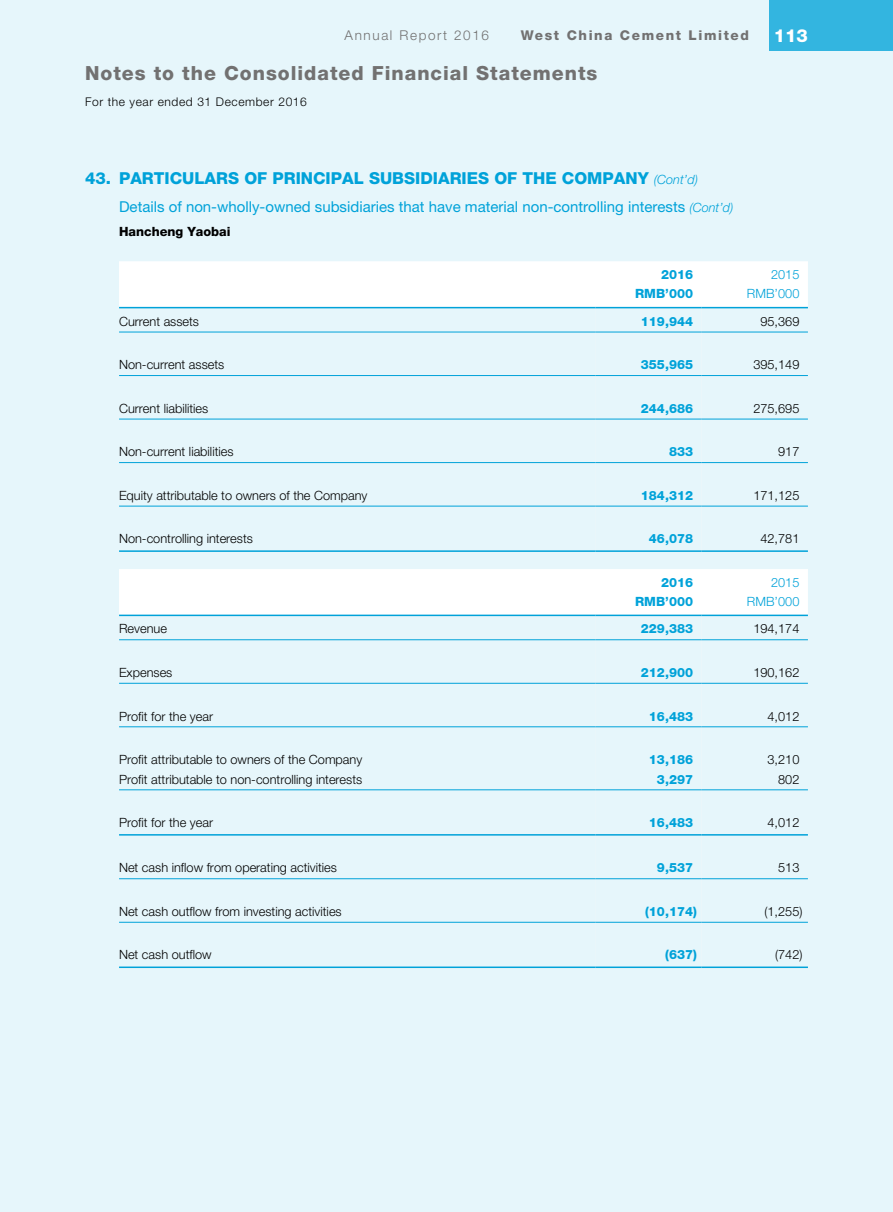
<style>
.page{position:relative;width:893px;height:1212px;background:#e6f6fb}
.page>*{position:absolute;margin:0;border:0;box-sizing:border-box;transform-origin:0 0}
.t1{font:800 19.5px "Helvetica Neue LT Std";letter-spacing:.05em;color:#727171}
.t2{font:800 18px "Helvetica Neue LT Std";color:#fff}
.t3{font:800 16.5px "Helvetica Neue LT Std";color:#00a2d9}
.t4{font:15px "Helvetica Neue LT Std";color:#00a2d9}
.t5{font:800 13.5px "Helvetica Neue LT Std";letter-spacing:.12em;color:#727171}
.t6{font:300 13.5px "Helvetica Neue LT Std";letter-spacing:.12em;color:#727171}
.t7{font:300 12.75px "Helvetica Neue LT Std";color:#000}
.t8{font:800 12.75px "Helvetica Neue LT Std";color:#00a2d9}
.t9{font:300 12.75px "Helvetica Neue LT Std";color:#00a2d9}
.t10{font:800 12.75px "Helvetica Neue LT Std";color:#000}
.t11{font:300 12px "Helvetica Neue LT Std";letter-spacing:.05em;color:#000}
.s1{font-weight:300;font-style:italic;font-size:12.75px}
</style>
<div class="page">
<div style="left:770px;top:0;width:123px;height:51px;background:#33b5e0"></div>
<svg style="left:119px;top:261px;width:689px;height:289px"></svg>
<hr style="left:119px;top:307px;width:476px;height:1px;background:#00a2d9">
<hr style="left:595px;top:307px;width:107px;height:1px;background:#00a2d9">
<hr style="left:702px;top:307px;width:106px;height:1px;background:#00a2d9">
<hr style="left:119px;top:332px;width:476px;height:1px;background:#00a2d9">
<hr style="left:595px;top:332px;width:107px;height:1px;background:#00a2d9">
<hr style="left:702px;top:332px;width:106px;height:1px;background:#00a2d9">
<hr style="left:119px;top:375px;width:476px;height:1px;background:#00a2d9">
<hr style="left:595px;top:375px;width:107px;height:1px;background:#00a2d9">
<hr style="left:702px;top:375px;width:106px;height:1px;background:#00a2d9">
<hr style="left:119px;top:419px;width:476px;height:1px;background:#00a2d9">
<hr style="left:595px;top:419px;width:107px;height:1px;background:#00a2d9">
<hr style="left:702px;top:419px;width:106px;height:1px;background:#00a2d9">
<hr style="left:119px;top:462px;width:476px;height:1px;background:#00a2d9">
<hr style="left:595px;top:462px;width:107px;height:1px;background:#00a2d9">
<hr style="left:702px;top:462px;width:106px;height:1px;background:#00a2d9">
<hr style="left:119px;top:506px;width:476px;height:1px;background:#00a2d9">
<hr style="left:595px;top:506px;width:107px;height:1px;background:#00a2d9">
<hr style="left:702px;top:506px;width:106px;height:1px;background:#00a2d9">
<hr style="left:119px;top:550px;width:476px;height:2px;background:#00a2d9">
<hr style="left:595px;top:550px;width:107px;height:2px;background:#00a2d9">
<hr style="left:702px;top:550px;width:106px;height:2px;background:#00a2d9">
<svg style="left:119px;top:569px;width:689px;height:397px;background:#e7f6fb"></svg>
<hr style="left:119px;top:615px;width:476px;height:1px;background:#00a2d9">
<hr style="left:595px;top:615px;width:107px;height:1px;background:#00a2d9">
<hr style="left:702px;top:615px;width:106px;height:1px;background:#00a2d9">
<hr style="left:119px;top:639px;width:476px;height:1px;background:#00a2d9">
<hr style="left:595px;top:639px;width:107px;height:1px;background:#00a2d9">
<hr style="left:702px;top:639px;width:106px;height:1px;background:#00a2d9">
<hr style="left:119px;top:683px;width:476px;height:1px;background:#00a2d9">
<hr style="left:595px;top:683px;width:107px;height:1px;background:#00a2d9">
<hr style="left:702px;top:683px;width:106px;height:1px;background:#00a2d9">
<hr style="left:119px;top:726px;width:476px;height:1px;background:#00a2d9">
<hr style="left:595px;top:726px;width:107px;height:1px;background:#00a2d9">
<hr style="left:702px;top:726px;width:106px;height:1px;background:#00a2d9">
<hr style="left:119px;top:789px;width:476px;height:1px;background:#00a2d9">
<hr style="left:595px;top:789px;width:107px;height:1px;background:#00a2d9">
<hr style="left:702px;top:789px;width:106px;height:1px;background:#00a2d9">
<hr style="left:119px;top:834px;width:476px;height:1px;background:#00a2d9">
<hr style="left:595px;top:834px;width:107px;height:1px;background:#00a2d9">
<hr style="left:702px;top:834px;width:106px;height:1px;background:#00a2d9">
<hr style="left:119px;top:878px;width:476px;height:1px;background:#00a2d9">
<hr style="left:595px;top:878px;width:107px;height:1px;background:#00a2d9">
<hr style="left:702px;top:878px;width:106px;height:1px;background:#00a2d9">
<hr style="left:119px;top:922px;width:476px;height:1px;background:#00a2d9">
<hr style="left:595px;top:922px;width:107px;height:1px;background:#00a2d9">
<hr style="left:702px;top:922px;width:106px;height:1px;background:#00a2d9">
<hr style="left:119px;top:966px;width:476px;height:2px;background:#00a2d9">
<hr style="left:595px;top:966px;width:107px;height:2px;background:#00a2d9">
<hr style="left:702px;top:966px;width:106px;height:2px;background:#00a2d9">
<p class="t6" style="left:345px;top:27px;width:146px">Annual Report 2016</p>
<p class="t5" style="left:521px;top:27px;width:230px">West China Cement Limited</p>
<h2 class="t2" style="left:774px;top:24px;width:36px">113</h2>
<h1 class="t1" style="left:85px;top:61px;width:514px">Notes to the Consolidated Financial Statements</h1>
<p class="t11" style="left:85px;top:94px;width:223px">For the year ended 31 December 2016</p>
<p class="t3" style="left:85px;top:168px;width:614px">43. PARTICULARS OF PRINCIPAL SUBSIDIARIES OF THE COMPANY <span class="s1">(Cont’d)</span></p>
<p class="t4" style="left:119px;top:197px;width:616px">Details of non-wholly-owned subsidiaries that have material non-controlling interests <span class="s1">(Cont’d)</span></p>
<p class="t10" style="left:119px;top:223px;width:113px">Hancheng Yaobai</p>
<p class="t8" style="left:661px;top:267px;width:34px">2016</p>
<p class="t9" style="left:771px;top:266px;width:30px">2015</p>
<p class="t8" style="left:635px;top:286px;width:60px">RMB’000</p>
<p class="t9" style="left:747px;top:286px;width:54px">RMB’000</p>
<p class="t7" style="left:119px;top:313px;width:82px">Current assets</p>
<p class="t8" style="left:641px;top:314px;width:54px">119,944</p>
<p class="t7" style="left:760px;top:313px;width:40px">95,369</p>
<p class="t7" style="left:119px;top:357px;width:107px">Non-current assets</p>
<p class="t8" style="left:641px;top:357px;width:54px">355,965</p>
<p class="t7" style="left:753px;top:357px;width:48px">395,149</p>
<p class="t7" style="left:119px;top:400px;width:91px">Current liabilities</p>
<p class="t8" style="left:641px;top:401px;width:54px">244,686</p>
<p class="t7" style="left:753px;top:400px;width:48px">275,695</p>
<p class="t7" style="left:119px;top:444px;width:116px">Non-current liabilities</p>
<p class="t8" style="left:669px;top:444px;width:26px">833</p>
<p class="t7" style="left:778px;top:444px;width:23px">917</p>
<p class="t7" style="left:119px;top:487px;width:250px">Equity attributable to owners of the Company</p>
<p class="t8" style="left:641px;top:488px;width:54px">184,312</p>
<p class="t7" style="left:753px;top:487px;width:48px">171,125</p>
<p class="t7" style="left:119px;top:531px;width:135px">Non-controlling interests</p>
<p class="t8" style="left:649px;top:531px;width:46px">46,078</p>
<p class="t7" style="left:760px;top:531px;width:40px">42,781</p>
<p class="t8" style="left:661px;top:574px;width:34px">2016</p>
<p class="t9" style="left:771px;top:574px;width:30px">2015</p>
<p class="t8" style="left:635px;top:594px;width:60px">RMB’000</p>
<p class="t9" style="left:747px;top:594px;width:54px">RMB’000</p>
<p class="t7" style="left:119px;top:621px;width:49px">Revenue</p>
<p class="t8" style="left:641px;top:621px;width:54px">229,383</p>
<p class="t7" style="left:753px;top:621px;width:48px">194,174</p>
<p class="t7" style="left:119px;top:665px;width:55px">Expenses</p>
<p class="t8" style="left:641px;top:665px;width:54px">212,900</p>
<p class="t7" style="left:753px;top:665px;width:48px">190,162</p>
<p class="t7" style="left:119px;top:708px;width:96px">Profit for the year</p>
<p class="t8" style="left:649px;top:708px;width:46px">16,483</p>
<p class="t7" style="left:767px;top:708px;width:33px">4,012</p>
<p class="t7" style="left:119px;top:752px;width:245px">Profit attributable to owners of the Company</p>
<p class="t8" style="left:649px;top:752px;width:46px">13,186</p>
<p class="t7" style="left:767px;top:752px;width:33px">3,210</p>
<p class="t7" style="left:119px;top:771px;width:245px">Profit attributable to non-controlling interests</p>
<p class="t8" style="left:657px;top:771px;width:38px">3,297</p>
<p class="t7" style="left:778px;top:771px;width:23px">802</p>
<p class="t7" style="left:119px;top:815px;width:96px">Profit for the year</p>
<p class="t8" style="left:649px;top:815px;width:46px">16,483</p>
<p class="t7" style="left:767px;top:815px;width:33px">4,012</p>
<p class="t7" style="left:119px;top:860px;width:219px">Net cash inflow from operating activities</p>
<p class="t8" style="left:657px;top:860px;width:38px">9,537</p>
<p class="t7" style="left:778px;top:860px;width:23px">513</p>
<p class="t7" style="left:119px;top:903px;width:224px">Net cash outflow from investing activities</p>
<p class="t8" style="left:645px;top:904px;width:53px">(10,174)</p>
<p class="t7" style="left:764px;top:903px;width:40px">(1,255)</p>
<p class="t7" style="left:119px;top:947px;width:94px">Net cash outflow</p>
<p class="t8" style="left:665px;top:947px;width:33px">(637)</p>
<p class="t7" style="left:775px;top:947px;width:29px">(742)</p>
</div>
